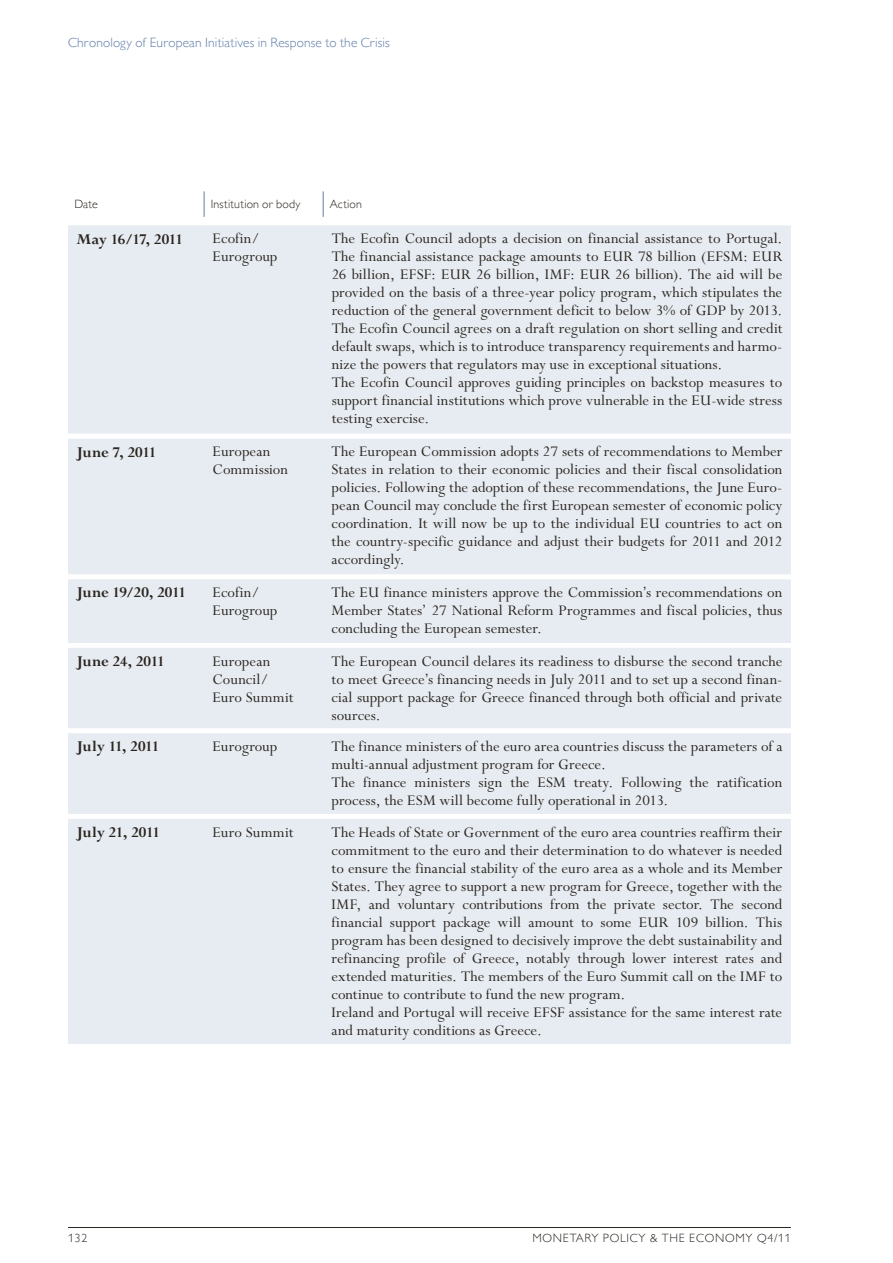
<style>
.page{position:relative;width:893px;height:1263px;background:#fff}
.page>*{position:absolute;margin:0;border:0;box-sizing:border-box;transform-origin:0 0}
.t1{font:16.5px/18px "Perpetua Std";letter-spacing:.005em;color:#2b2620}
.t2{font:700 16.5px "Perpetua Std";letter-spacing:-.02em;color:#2b2620}
.t3{font:300 13.5px "Gill Sans MT Pro";letter-spacing:.01em;color:#607ea9}
.t4{font:300 12px "Gill Sans MT Pro";letter-spacing:.06em;color:#2b2620}
</style>
<div class="page">
<hr style="left:68px;top:1227px;width:723px;height:1px;background:#2b2620">
<div style="left:68px;top:225px;width:723px;height:819px;background:#e7ecf2"></div>
<svg style="left:68px;top:434px;width:723px;height:214px;background:#e8edf2"></svg>
<svg style="left:68px;top:728px;width:723px;height:91px;background:#e9eef3"></svg>
<svg style="left:204px;top:191px;width:1px;height:26px"></svg>
<svg style="left:323px;top:191px;width:1px;height:26px"></svg>
<p class="t3" style="left:68px;top:35px;width:323px">Chronology of European I nitiatives in Response to the Crisis</p>
<p class="t4" style="left:74px;top:197px;width:25px">Date</p>
<p class="t4" style="left:211px;top:197px;width:91px">I nstitution or body</p>
<p class="t4" style="left:330px;top:197px;width:34px">Action</p>
<p class="t2" style="left:77px;top:230px;width:108px">May 16/17, 2011</p>
<p class="t1" style="left:213px;top:230px;width:66px">Ecofin/<br>Eurogroup</p>
<p class="t1" style="left:332px;top:230px;width:452px">The Ecofin Council adopts a decision on financial assistance to Portugal.<br>The financial assistance package amounts to EUR 78 billion (EFSM: EUR 26 billion, EFSF: EUR 26 billion, IMF: EUR 26 billion). The aid will be provided on the basis of a three-year policy program, which stipulates the reduction of the general government deficit to below 3% of GDP by 2013.<br>The Ecofin Council agrees on a draft regulation on short selling and credit default swaps, which is to introduce transparency requirements and harmo&shy;nize the powers that regulators may use in exceptional situations.<br>The Ecofin Council approves guiding principles on backstop measures to support financial institutions which prove vulnerable in the EU-wide stress testing exercise.</p>
<p class="t2" style="left:77px;top:443px;width:81px">June 7, 2011</p>
<p class="t1" style="left:213px;top:443px;width:77px">European<br>Commission</p>
<p class="t1" style="left:332px;top:443px;width:452px;text-align:justify">The European Commission adopts 27 sets of recommendations to Member States in relation to their economic policies and their fiscal consolidation policies. Following the adoption of these recommendations, the June Euro&shy;pean Council may conclude the first European semester of economic policy coordination. It will now be up to the individual EU countries to act on the country-specific guidance and adjust their budgets for 2011 and 2012 accordingly.</p>
<p class="t2" style="left:77px;top:584px;width:111px">June 19/20, 2011</p>
<p class="t1" style="left:213px;top:584px;width:66px">Ecofin/<br>Eurogroup</p>
<p class="t1" style="left:332px;top:584px;width:452px;text-align:justify">The EU finance ministers approve the Commission’s recommendations on Member States’ 27 National Reform Programmes and fiscal policies, thus concluding the European semester.</p>
<p class="t2" style="left:76px;top:652px;width:90px">June 24, 2011</p>
<p class="t1" style="left:213px;top:652px;width:82px">European<br>Council/<br>Euro Summit</p>
<p class="t1" style="left:332px;top:652px;width:452px;text-align:justify">The European Council delares its readiness to disburse the second tranche to meet Greece’s financing needs in July 2011 and to set up a second finan&shy;cial support package for Greece financed through both official and private sources.</p>
<p class="t2" style="left:76px;top:738px;width:84px">July 11, 2011</p>
<p class="t1" style="left:213px;top:738px;width:66px">Eurogroup</p>
<p class="t1" style="left:332px;top:738px;width:452px">The finance ministers of the euro area countries discuss the parameters of a multi-annual adjustment program for Greece.<br>The finance ministers sign the ESM treaty. Following the ratification process, the ESM will become fully operational in 2013.</p>
<p class="t2" style="left:76px;top:823px;width:85px">July 21, 2011</p>
<p class="t1" style="left:213px;top:823px;width:82px">Euro Summit</p>
<p class="t1" style="left:332px;top:823px;width:452px">The Heads of State or Government of the euro area countries reaffirm their commitment to the euro and their determination to do whatever is needed to ensure the financial stability of the euro area as a whole and its Member States. They agree to support a new program for Greece, together with the IMF, and voluntary contributions from the private sector. The second financial support package will amount to some EUR 109 billion. This program has been designed to decisively improve the debt sustainability and refinancing profile of Greece, notably through lower interest rates and extended maturities. The members of the Euro Summit call on the IMF to continue to contribute to fund the new program.<br>Ireland and Portugal will receive EFSF assistance for the same interest rate and maturity conditions as Greece.</p>
<p class="t4" style="left:68px;top:1231px;width:21px">132</p>
<p class="t4" style="left:532px;top:1231px;width:260px">Monetary Policy &amp; the Economy Q4/11</p>
</div>
